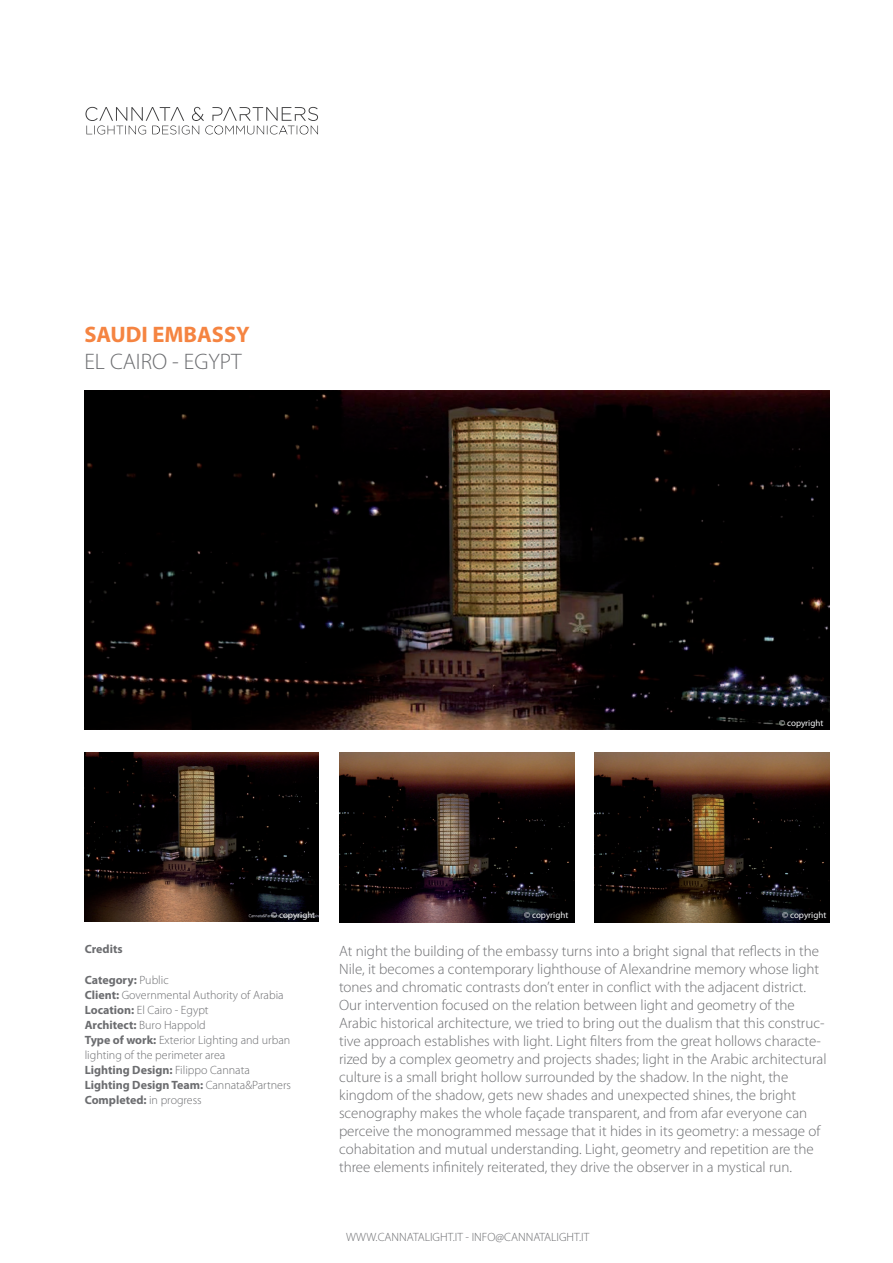
<style>
.page{position:relative;width:893px;height:1263px;background:#fff}
.page>*{position:absolute;margin:0;border:0;box-sizing:border-box;transform-origin:0 0}
.t1{font:300 22.5px "Myriad Pro";color:#6c6d70}
.t2{font:700 22.5px "Myriad Pro";color:#f58441}
.t3{font:300 15px/18px "Myriad Pro";color:#6c6d70}
.t4{font:300 12px/15px "Myriad Pro";color:#6c6d70}
.t5{font:700 12px "Myriad Pro";color:#6c6d70}
.t6{font:9px "Myriad Pro";color:#f2f3f4}
.s1{font-weight:700}
</style>
<div class="page">
<svg style="left:85px;top:107px;width:233px;height:28px"></svg>
<img style="left:84px;top:390px;width:745px;height:340px">
<img style="left:85px;top:752px;width:234px;height:170px">
<img style="left:595px;top:752px;width:234px;height:170px">
<img style="left:340px;top:752px;width:234px;height:170px">
<h1 class="t2" style="left:85px;top:319px;width:167px">SAUDI EMBASSY</h1>
<h1 class="t1" style="left:85px;top:349px;width:159px">EL CAIRO - EGYPT</h1>
<p class="t6" style="left:271px;top:909px;width:46px">© copyright</p>
<p class="t6" style="left:524px;top:909px;width:46px">© copyright</p>
<p class="t6" style="left:779px;top:717px;width:46px">© copyright</p>
<p class="t6" style="left:782px;top:909px;width:46px">© copyright</p>
<p class="t5" style="left:85px;top:941px;width:39px">Credits</p>
<p class="t4" style="left:85px;top:973px;width:208px"><span class="s1">Category:</span> Public<br><span class="s1">Client:</span> Governmental Authority of Arabia<br><span class="s1">Location:</span> El Cairo - Egypt<br><span class="s1">Architect:</span> Buro Happold<br><span class="s1">Type of work:</span> Exterior Lighting and urban lighting of the perimeter area<br><span class="s1">Lighting Design:</span> Filippo Cannata<br><span class="s1">Lighting Design Team:</span> Cannata&amp;Partners<br><span class="s1">Completed:</span> in progress</p>
<p class="t3" style="left:339px;top:942px;width:489px">At night the building of the embassy turns into a bright signal that reflects in the Nile, it becomes a contemporary lighthouse of Alexandrine memory whose light tones and chromatic contrasts don’t enter in conflict with the adjacent district.<br>Our intervention focused on the relation between light and geometry of the Arabic historical architecture, we tried to bring out the dualism that this construc&shy;tive approach establishes with light. Light filters from the great hollows characte&shy;rized by a complex geometry and projects shades; light in the Arabic architectural culture is a small bright hollow surrounded by the shadow. In the night, the kingdom of the shadow, gets new shades and unexpected shines, the bright scenography makes the whole façade transparent, and from afar everyone can perceive the monogrammed message that it hides in its geometry: a message of cohabitation and mutual understanding. Light, geometry and repetition are the three elements infinitely reiterated, they drive the observer in a mystical run.</p>
<p class="t4" style="left:346px;top:1229px;width:245px">WWW.CANNATALIGHT.IT - INFO@CANNATALIGHT.IT</p>
</div>
